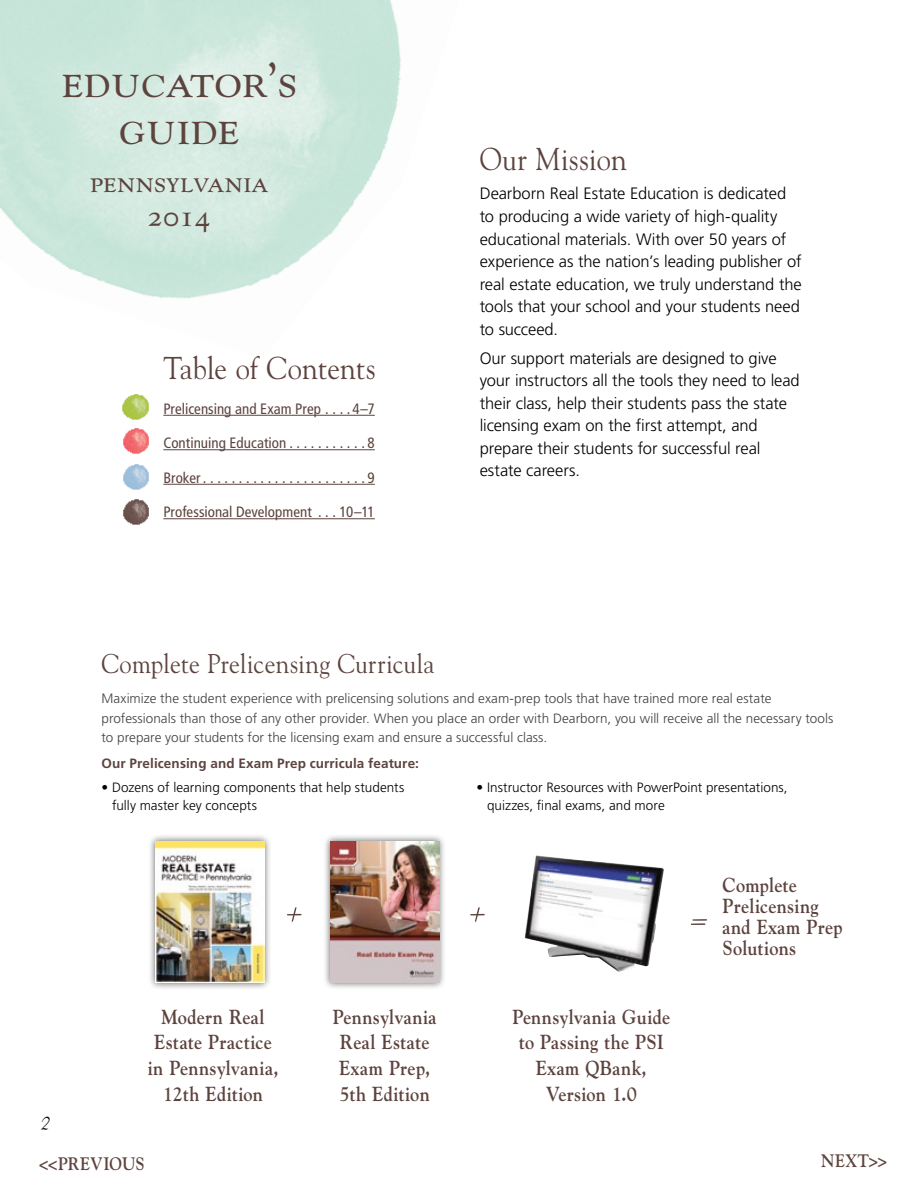
<style>
.page{position:relative;width:918px;height:1188px;background:#fff}
.page>*{position:absolute;margin:0;border:0;box-sizing:border-box;transform-origin:0 0}
.t1{font:54px "Windsong";color:#5d433e}
.t2{font:49.5px/46.5px "Goudy Std";color:#5d433e;text-align:center}
.t3{font:45px "Jellyka Wonderland Wine";color:#000}
.t4{font:31.5px "Goudy Std";color:#5d433e;scale:.9 1}
.t5{font:31.5px "Goudy Std";color:#5d433e}
.t6{font:30.6px "Goudy Std";color:#5d433e}
.t7{font:27px "Goudy Std";letter-spacing:.01em;color:#5d433e;scale:.9 1}
.t8{font:700 20.25px/25.7px "Goudy Std";letter-spacing:.015em;color:#5d433e;text-align:center;scale:.9 1}
.t9{font:700 18px "Goudy Std";letter-spacing:.01em;color:#5d433e;scale:.9 1}
.t10{font:300 16.5px/22.5px "Frutiger LT Std";letter-spacing:-.005em;color:#000}
.t11{font:condensed 15px "Frutiger LT Std";letter-spacing:.005em;color:#5d433e}
.t12{font:300 13.5px/19.5px "Frutiger LT Std";letter-spacing:.005em;color:#414042}
.t13{font:300 13.5px/18px "Frutiger LT Std";letter-spacing:.005em;color:#000}
.t14{font:700 13.5px "Frutiger LT Std";letter-spacing:.01em;color:#5d433e}
</style>
<div class="page">
<img style="left:0;top:0;width:401px;height:299px">
<img style="left:122px;top:394px;width:27px;height:26px">
<img style="left:123px;top:428px;width:26px;height:26px">
<img style="left:123px;top:464px;width:26px;height:26px">
<hr style="left:163px;top:415px;width:212px;height:1px;background:#5d433e">
<hr style="left:163px;top:449px;width:212px;height:1px;background:#5d433e">
<hr style="left:163px;top:484px;width:212px;height:1px;background:#5d433e">
<hr style="left:163px;top:518px;width:212px;height:1px;background:#5d433e">
<img style="left:123px;top:499px;width:26px;height:26px">
<img style="left:524px;top:855px;width:140px;height:117px">
<div style="left:149px;top:834px;width:122px;height:157px;background:#000;opacity:.6"></div>
<img style="left:155px;top:841px;width:109px;height:142px">
<div style="left:324px;top:834px;width:122px;height:155px;background:#000;opacity:.6"></div>
<img style="left:330px;top:841px;width:109px;height:141px">
<h2 class="t2" style="left:61px;top:56px;width:237px">educator’s guide</h2>
<h3 class="t6" style="left:90px;top:162px;width:180px">pennsylvania</h3>
<h3 class="t5" style="left:148px;top:195px;width:65px">2014</h3>
<h3 class="t4" style="left:163px;top:349px;width:237px">Table of Contents</h3>
<p class="t11" style="left:163px;top:400px;width:213px">Prelicensing and Exam Prep . . . 4–7</p>
<p class="t11" style="left:163px;top:434px;width:213px">Continuing Education . . . . . . . . . . 8</p>
<p class="t11" style="left:163px;top:469px;width:213px">Broker . . . . . . . . . . . . . . . . . . . . . . 9</p>
<p class="t11" style="left:163px;top:503px;width:213px">Professional Development . . . 10–11</p>
<h3 class="t4" style="left:480px;top:140px;width:165px">Our Mission</h3>
<p class="t10" style="left:480px;top:183px;width:324px">Dearborn Real Estate Education is dedicated to producing a wide variety of high-quality educational materials. With over 50 years of experience as the nation’s leading publisher of real estate education, we truly understand the tools that your school and your students need to succeed.</p>
<p class="t10" style="left:480px;top:347px;width:322px">Our support materials are designed to give your instructors all the tools they need to lead their class, help their students pass the state licensing exam on the first attempt, and prepare their students for successful real estate careers.</p>
<h3 class="t7" style="left:102px;top:647px;width:371px">Complete Prelicensing Curricula</h3>
<p class="t12" style="left:102px;top:689px;width:733px">Maximize the student experience with prelicensing solutions and exam-prep tools that have trained more real estate professionals than those of any other provider. When you place an order with Dearborn, you will receive all the necessary tools to prepare your students for the licensing exam and ensure a successful class.</p>
<p class="t14" style="left:102px;top:755px;width:319px">Our Prelicensing and Exam Prep curricula feature:</p>
<p class="t13" style="left:112px;top:778px;width:294px;text-indent:-11px">• Dozens of learning components that help students fully master key concepts</p>
<p class="t13" style="left:487px;top:778px;width:302px;text-indent:-11px">• Instructor Resources with PowerPoint presentations, quizzes, final exams, and more</p>
<h3 class="t3" style="left:40px;top:1097px;width:11px">2</h3>
<h1 class="t1" style="left:282px;top:877px;width:18px">+</h1>
<h1 class="t1" style="left:465px;top:877px;width:18px">+</h1>
<p class="t8" style="left:148px;top:1004px;width:147px">Modern Real<br>Estate Practice in Pennsylvania,<br>12th Edition</p>
<p class="t8" style="left:333px;top:1004px;width:117px">Pennsylvania<br>Real Estate<br>Exam Prep,<br>5th Edition</p>
<p class="t8" style="left:512px;top:1004px;width:177px">Pennsylvania Guide to Passing the PSI<br>Exam QBank,<br>Version 1.0</p>
<h1 class="t1" style="left:687px;top:884px;width:18px">=</h1>
<p class="t8" style="left:723px;top:875px;width:135px;line-height:21px;text-align:left">Complete<br>Prelicensing and Exam Prep<br>Solutions</p>
<p class="t9" style="left:39px;top:1153px;width:119px">&lt;&lt;PREVIOUS</p>
<p class="t9" style="left:821px;top:1150px;width:75px">NEXT&gt;&gt;</p>
</div>
